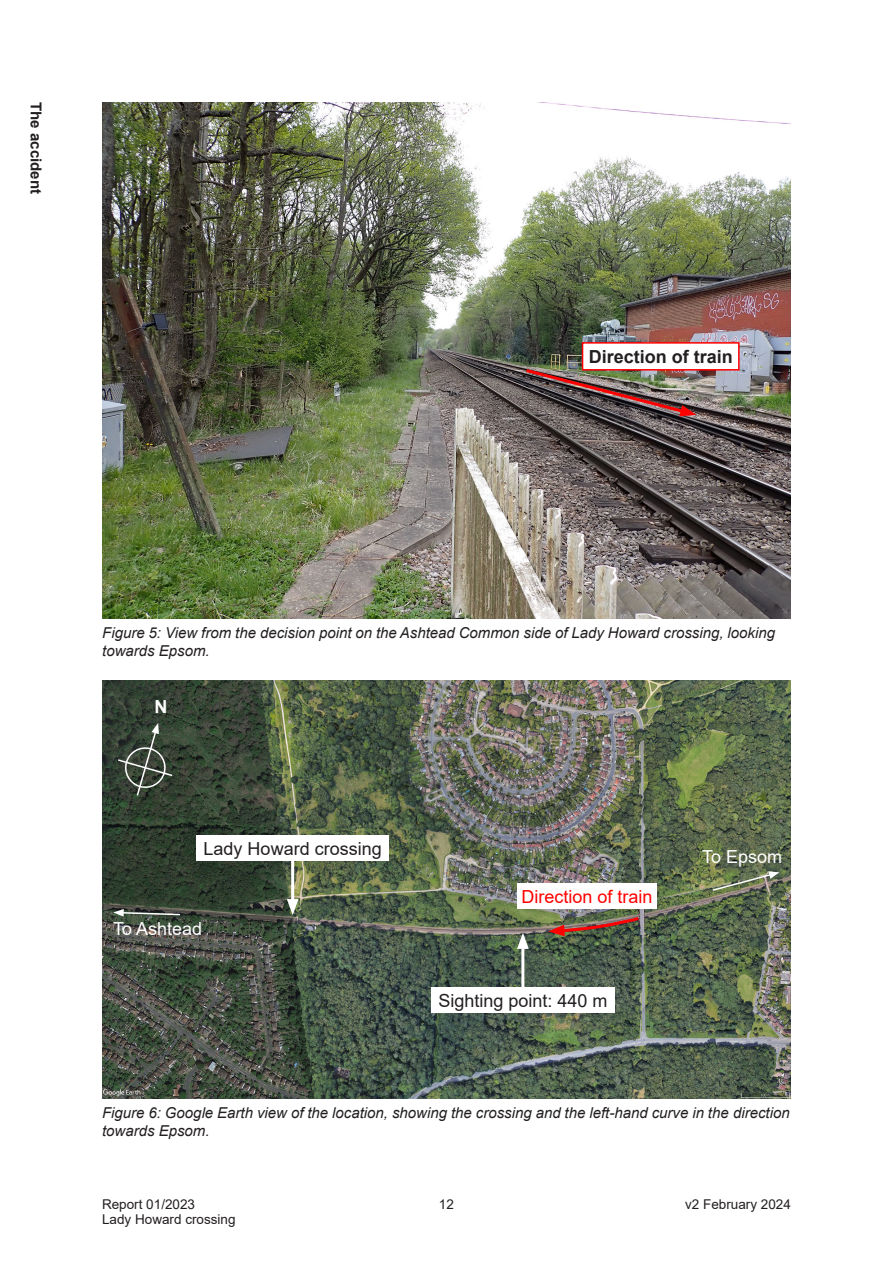
<style>
.page{position:relative;width:893px;height:1263px;background:#fff}
.page>*{position:absolute;margin:0;border:0;box-sizing:border-box;transform-origin:0 0}
.t1{font:18px "Arial";color:#231f20}
.t2{font:700 18px "Arial";color:#231f20}
.t3{font:18px "Arial";color:#fff}
.t4{font:18px "Arial";color:#f00}
.t5{font:700 18px "Arial";color:#fff}
.Caption_text{font:italic 15px/18px "Arial";color:#231f20}
.t6{font:700 15px "Arial";color:#231f20}
.t7{font:13.5px/15px "Arial";color:#231f20}
</style>
<div class="page">
<img style="left:102px;top:102px;width:689px;height:517px">
<img style="left:523px;top:367px;width:173px;height:49px">
<div style="left:583px;top:343px;width:156px;height:27px;background:#fff"></div>
<div style="left:582px;top:342px;width:158px;height:29px;border:2px solid #f00"></div>
<img style="left:102px;top:681px;width:689px;height:417px">
<svg style="left:116px;top:723px;width:58px;height:74px;background:#475145"></svg>
<svg style="left:113px;top:909px;width:69px;height:8px"></svg>
<svg style="left:711px;top:871px;width:68px;height:21px"></svg>
<div style="left:196px;top:835px;width:193px;height:26px;background:#fff"></div>
<div style="left:431px;top:988px;width:184px;height:25px;background:#fff"></div>
<div style="left:517px;top:883px;width:140px;height:26px;background:#fff"></div>
<hr style="left:291px;top:861px;width:3px;height:44px;background:#fff">
<svg style="left:287px;top:899px;width:12px;height:16px"></svg>
<hr style="left:521px;top:943px;width:3px;height:44px;background:#fff">
<svg style="left:517px;top:933px;width:12px;height:16px"></svg>
<svg style="left:548px;top:915px;width:93px;height:21px;background:#785845"></svg>
<p class="t6" style="left:47px;top:102px;width:93px;rotate:90deg">The accident</p>
<p class="t2" style="left:589px;top:344px;width:146px">Direction of train</p>
<p class="Caption_text" style="left:102px;top:624px;width:674px">Figure 5: View from the decision point on the Ashtead Common side of Lady Howard crossing, looking towards Epsom.</p>
<p class="t5" style="left:155px;top:694px;width:14px">N</p>
<p class="t1" style="left:204px;top:836px;width:180px">Lady Howard crossing</p>
<p class="t3" style="left:113px;top:917px;width:91px">To Ashtead</p>
<p class="t4" style="left:521px;top:884px;width:133px">Direction of train</p>
<p class="t1" style="left:438px;top:988px;width:171px">Sighting point: 440 m</p>
<p class="t3" style="left:702px;top:844px;width:82px">To Epsom</p>
<p class="Caption_text" style="left:102px;top:1104px;width:689px">Figure 6: Google Earth view of the location, showing the crossing and the left-hand curve in the direction towards Epsom.</p>
<p class="t7" style="left:102px;top:1197px;width:135px">Report 01/2023<br>Lady Howard crossing</p>
<p class="t7" style="left:439px;top:1197px;width:17px">12</p>
<p class="t7" style="left:685px;top:1197px;width:107px">v2 February 2024</p>
</div>
